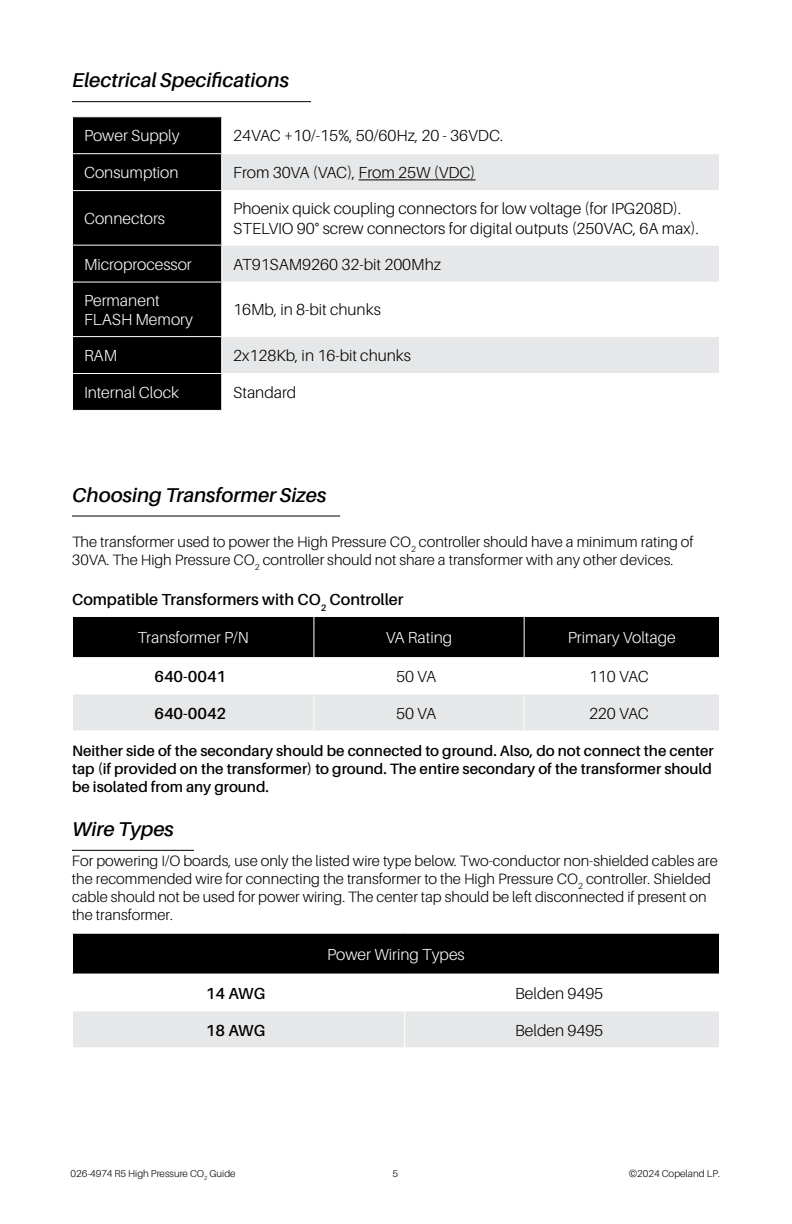
<style>
.page{position:relative;width:792px;height:1224px;background:#fff}
.page>*{position:absolute;margin:0;border:0;box-sizing:border-box;transform-origin:0 0}
.t1{font:italic 600 20px "Aileron";color:#000}
.t2{font:300 16px/19.2px "Aileron";color:#000}
.t3{font:300 16px/19.2px "Aileron";color:#fff}
.t4{font:600 16px "Aileron";color:#000}
.t5{font:300 15px/18px "Aileron";color:#000}
.t6{font:600 15px/18px "Aileron";color:#000}
.t7{font:300 10px "Aileron";color:#000}
</style>
<div class="page">
<hr style="left:72px;top:101px;width:239px;height:1px;background:#000">
<hr style="left:72px;top:516px;width:268px;height:1px;background:#000">
<hr style="left:72px;top:850px;width:122px;height:1px;background:#000">
<div style="left:73px;top:117px;width:148px;height:293px;background:#000"></div>
<svg style="left:222px;top:154px;width:497px;height:219px"></svg>
<hr style="left:72px;top:153px;width:150px;height:1px;background:#fff">
<hr style="left:72px;top:190px;width:150px;height:1px;background:#fff">
<hr style="left:222px;top:190px;width:498px;height:1px;background:#fff">
<hr style="left:72px;top:245px;width:150px;height:1px;background:#fff">
<hr style="left:222px;top:245px;width:498px;height:1px;background:#fff">
<hr style="left:72px;top:282px;width:150px;height:1px;background:#fff">
<hr style="left:222px;top:282px;width:498px;height:1px;background:#fff">
<hr style="left:72px;top:336px;width:150px;height:1px;background:#fff">
<hr style="left:222px;top:336px;width:498px;height:1px;background:#fff">
<hr style="left:72px;top:373px;width:150px;height:1px;background:#fff">
<hr style="left:359px;top:179px;width:117px;height:1px;background:#000">
<div style="left:73px;top:617px;width:646px;height:40px;background:#000"></div>
<div style="left:73px;top:695px;width:646px;height:35px;background:#e6e7e8"></div>
<hr style="left:313px;top:617px;width:1px;height:40px;background:#fff">
<hr style="left:524px;top:617px;width:1px;height:40px;background:#fff">
<hr style="left:313px;top:695px;width:1px;height:35px;background:#fff">
<hr style="left:524px;top:695px;width:1px;height:35px;background:#fff">
<div style="left:72px;top:933px;width:648px;height:41px;background:#000"></div>
<div style="left:73px;top:1011px;width:646px;height:36px;background:#e6e7e8"></div>
<hr style="left:72px;top:934px;width:1px;height:40px;background:#fff">
<hr style="left:719px;top:934px;width:1px;height:40px;background:#fff">
<hr style="left:404px;top:1011px;width:1px;height:36px;background:#fff">
<hr style="left:72px;top:933px;width:333px;height:1px;background:#fff">
<hr style="left:405px;top:933px;width:315px;height:1px;background:#fff">
<h1 class="t1" style="left:72px;top:69px;width:219px">Electrical Specifications</h1>
<p class="t3" style="left:84px;top:126px;width:97px">Power Supply</p>
<p class="t2" style="left:233px;top:126px;width:271px">24VAC +10/-15%, 50/60Hz, 20 - 36VDC.</p>
<p class="t3" style="left:84px;top:163px;width:96px">Consumption</p>
<p class="t2" style="left:233px;top:163px;width:244px">From 30VA (VAC), From 25W (VDC)</p>
<p class="t3" style="left:84px;top:209px;width:83px">Connectors</p>
<p class="t2" style="left:233px;top:199px;width:467px">Phoenix quick coupling connectors for low voltage (for IPG208D).<br>STELVIO 90° screw connectors for digital outputs (250VAC, 6A max).</p>
<p class="t3" style="left:84px;top:255px;width:109px">Microprocessor</p>
<p class="t2" style="left:233px;top:255px;width:209px">AT91SAM9260 32-bit 200Mhz</p>
<p class="t3" style="left:84px;top:291px;width:110px">Permanent<br>FLASH Memory</p>
<p class="t2" style="left:233px;top:301px;width:149px">16Mb, in 8-bit chunks</p>
<p class="t3" style="left:84px;top:346px;width:35px">RAM</p>
<p class="t2" style="left:233px;top:346px;width:179px">2x128Kb, in 16-bit chunks</p>
<p class="t3" style="left:84px;top:383px;width:97px">Internal Clock</p>
<p class="t2" style="left:233px;top:383px;width:64px">Standard</p>
<h1 class="t1" style="left:72px;top:484px;width:256px">Choosing Transformer Sizes</h1>
<p class="t5" style="left:72px;top:533px;width:623px">The transformer used to power the High Pressure CO<sub>2</sub> controller should have a minimum rating of<br>30VA. The High Pressure CO<sub>2</sub> controller should not share a transformer with any other devices.</p>
<p class="t4" style="left:72px;top:591px;width:333px">Compatible Transformers with CO<sub>2</sub> Controller</p>
<p class="t3" style="left:138px;top:628px;width:113px">Transformer P/N</p>
<p class="t3" style="left:386px;top:628px;width:68px">VA Rating</p>
<p class="t3" style="left:568px;top:628px;width:109px">Primary Voltage</p>
<p class="t4" style="left:154px;top:667px;width:73px">640-0041</p>
<p class="t2" style="left:396px;top:667px;width:42px">50 VA</p>
<p class="t2" style="left:589px;top:667px;width:61px">110 VAC</p>
<p class="t4" style="left:154px;top:704px;width:73px">640-0042</p>
<p class="t2" style="left:396px;top:704px;width:42px">50 VA</p>
<p class="t2" style="left:589px;top:704px;width:61px">220 VAC</p>
<p class="t6" style="left:72px;top:742px;width:643px">Neither side of the secondary should be connected to ground. Also, do not connect the center tap (if provided on the transformer) to ground. The entire secondary of the transformer should be isolated from any ground.</p>
<h1 class="t1" style="left:72px;top:818px;width:103px">Wire Types</h1>
<p class="t5" style="left:72px;top:852px;width:647px">For powering I/O boards, use only the listed wire type below. Two-conductor non-shielded cables are the recommended wire for connecting the transformer to the High Pressure CO<sub>2</sub> controller. Shielded cable should not be used for power wiring. The center tap should be left disconnected if present on the transformer.</p>
<p class="t3" style="left:327px;top:945px;width:139px">Power Wiring Types</p>
<p class="t4" style="left:206px;top:984px;width:61px">14 AWG</p>
<p class="t2" style="left:515px;top:984px;width:90px">Belden 9495</p>
<p class="t4" style="left:206px;top:1021px;width:61px">18 AWG</p>
<p class="t2" style="left:515px;top:1021px;width:90px">Belden 9495</p>
<p class="t7" style="left:71px;top:1168px;width:167px">026-4974 R5 High Pressure CO<sub>2</sub> Guide</p>
<p class="t7" style="left:392px;top:1168px;width:7px">5</p>
<p class="t7" style="left:629px;top:1168px;width:93px">©2024 Copeland LP.</p>
</div>
